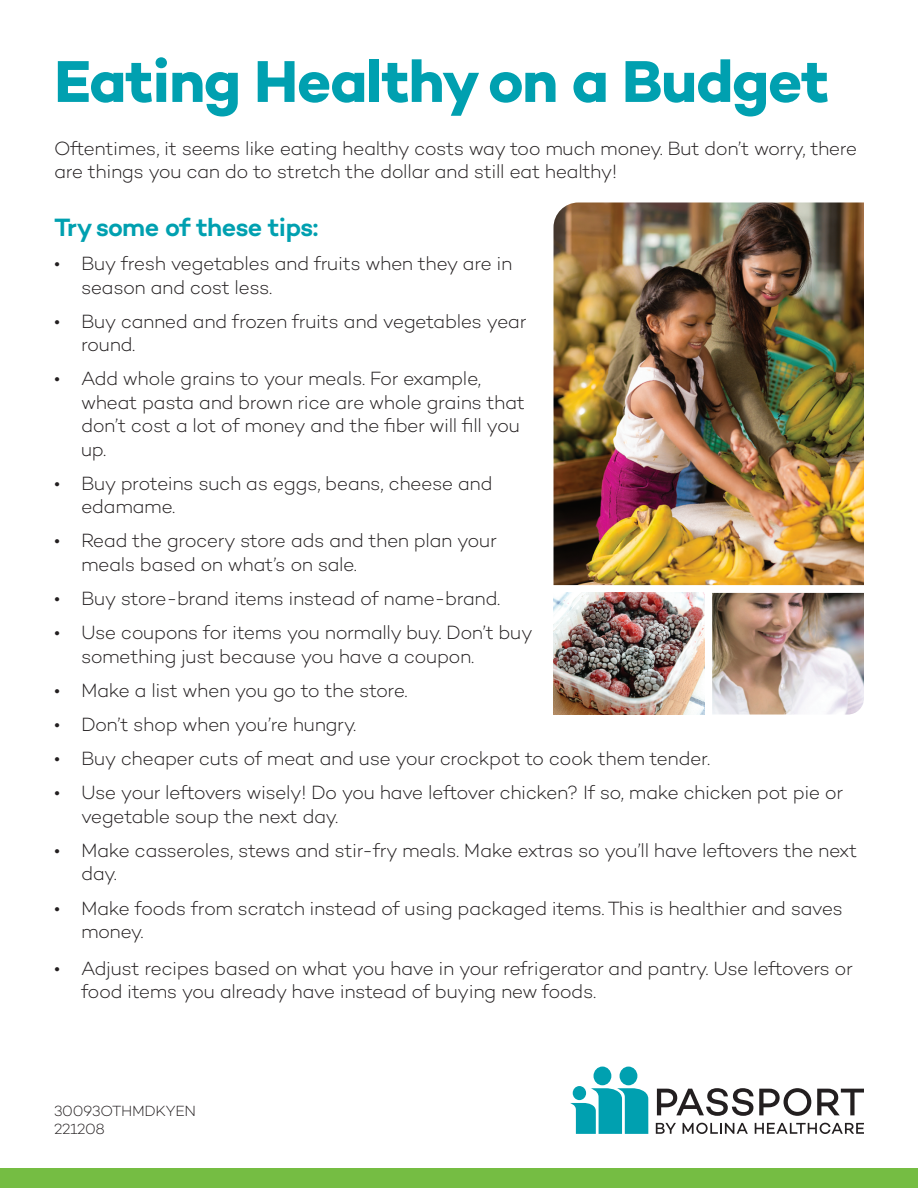
<style>
.page{position:relative;width:918px;height:1188px;background:#fff}
.page>*{position:absolute;margin:0;border:0;box-sizing:border-box;transform-origin:0 0}
.t1{font:700 60px "Campton";letter-spacing:-.02em;color:#00a0b0}
.t2{font:600 25.5px "Campton";letter-spacing:-.025em;color:#00a0b0}
.t3{font:300 19.5px/23.4px "Campton";letter-spacing:-.03em;color:#231f20}
.t4{font:300 15px/18px "Campton";letter-spacing:-.02em;color:#231f20}
</style>
<div class="page">
<div style="left:0;top:1169px;width:918px;height:19px;background:#75bd43"></div>
<img style="left:554px;top:202px;width:310px;height:383px">
<img style="left:554px;top:593px;width:151px;height:122px">
<img style="left:712px;top:593px;width:152px;height:122px">
<svg style="left:657px;top:1088px;width:154px;height:28px"></svg>
<svg style="left:817px;top:1089px;width:47px;height:26px"></svg>
<svg style="left:656px;top:1123px;width:20px;height:11px"></svg>
<svg style="left:683px;top:1123px;width:65px;height:11px"></svg>
<svg style="left:755px;top:1123px;width:109px;height:11px"></svg>
<div style="left:620px;top:1067px;width:17px;height:18px;background:#00a0b0;border-radius:50%"></div>
<div style="left:594px;top:1067px;width:17px;height:18px;background:#00a0b0;border-radius:50%"></div>
<svg style="left:570px;top:1088px;width:78px;height:46px"></svg>
<div style="left:573px;top:1086px;width:13px;height:14px;background:#00a0b0;border-radius:50%"></div>
<h1 class="t1" style="left:54px;top:43px;width:777px">Eating Healthy on a Budget</h1>
<p class="t3" style="left:54px;top:136px;width:805px">Oftentimes, it seems like eating healthy costs way too much money. But don’t worry, there are things you can do to stretch the dollar and still eat healthy!</p>
<h2 class="t2" style="left:54px;top:211px;width:266px">Try some of these tips:</h2>
<p class="t3" style="left:81px;top:251px;width:433px;text-indent:-27px">• Buy fresh vegetables and fruits when they are in season and cost less.</p>
<p class="t3" style="left:81px;top:309px;width:447px;text-indent:-27px">• Buy canned and frozen fruits and vegetables year round.</p>
<p class="t3" style="left:81px;top:367px;width:446px;text-indent:-27px">• Add whole grains to your meals. For example, wheat pasta and brown rice are whole grains that don’t cost a lot of money and the fiber will fill you up.</p>
<p class="t3" style="left:81px;top:471px;width:413px;text-indent:-27px">• Buy proteins such as eggs, beans, cheese and edamame.</p>
<p class="t3" style="left:81px;top:529px;width:417px;text-indent:-27px">• Read the grocery store ads and then plan your meals based on what’s on sale.</p>
<p class="t3" style="left:54px;top:586px;width:448px">• Buy store-brand items instead of name-brand.</p>
<p class="t3" style="left:81px;top:620px;width:453px;text-indent:-27px">• Use coupons for items you normally buy. Don’t buy something just because you have a coupon.</p>
<p class="t3" style="left:54px;top:678px;width:355px">• Make a list when you go to the store.</p>
<p class="t3" style="left:54px;top:712px;width:304px">• Don’t shop when you’re hungry.</p>
<p class="t3" style="left:54px;top:746px;width:658px">• Buy cheaper cuts of meat and use your crockpot to cook them tender.</p>
<p class="t3" style="left:81px;top:781px;width:764px;text-indent:-27px">• Use your leftovers wisely! Do you have leftover chicken? If so, make chicken pot pie or vegetable soup the next day.</p>
<p class="t3" style="left:81px;top:838px;width:778px;text-indent:-27px">• Make casseroles, stews and stir-fry meals. Make extras so you’ll have leftovers the next day.</p>
<p class="t3" style="left:81px;top:896px;width:764px;text-indent:-27px">• Make foods from scratch instead of using packaged items. This is healthier and saves money.</p>
<p class="t3" style="left:81px;top:956px;width:773px;text-indent:-27px">• Adjust recipes based on what you have in your refrigerator and pantry. Use leftovers or food items you already have instead of buying new foods.</p>
<p class="t4" style="left:54px;top:1102px;width:144px">30093OTHMDKYEN<br>221208</p>
</div>
